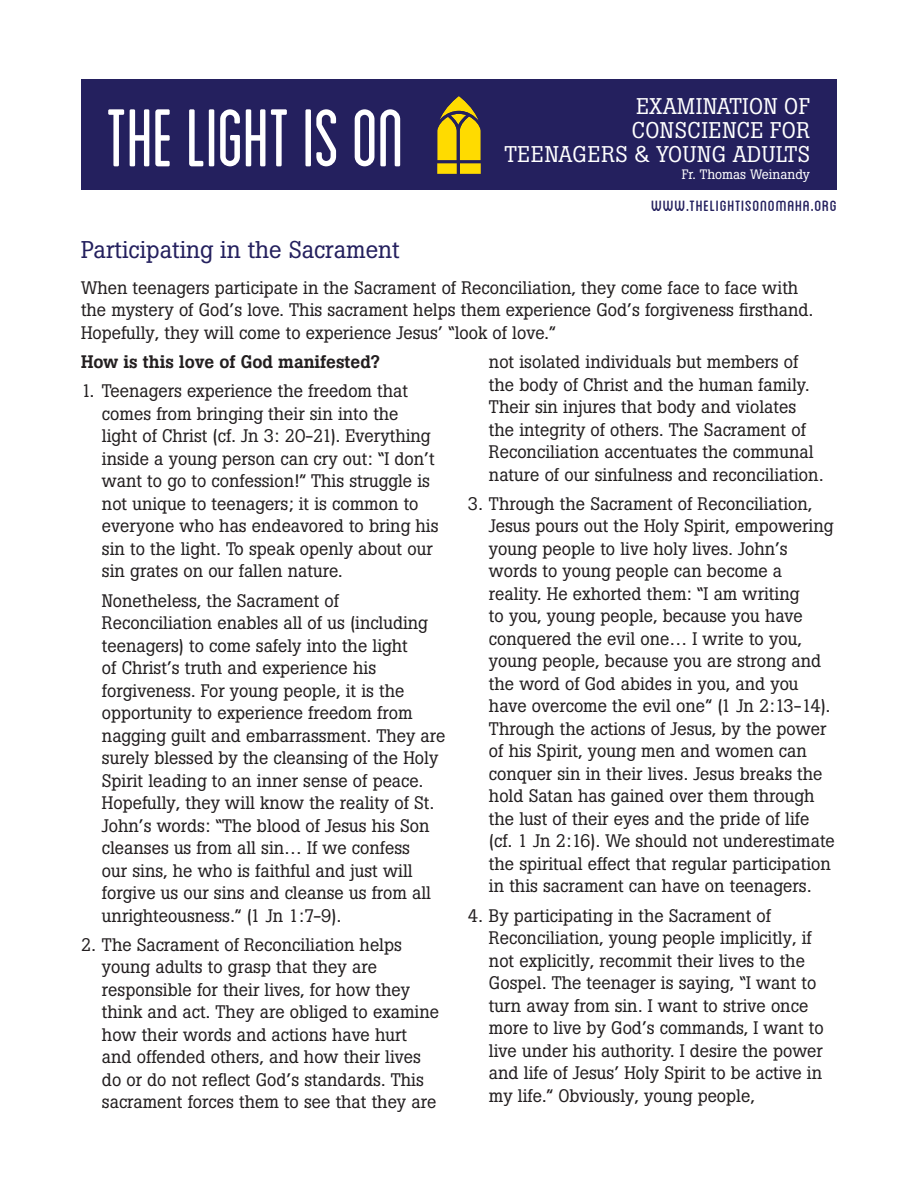
<style>
.page{position:relative;width:918px;height:1188px;background:#fff}
.page>*{position:absolute;margin:0;border:0;box-sizing:border-box;transform-origin:0 0}
.t1{font:24px "Boton";color:#24205e}
.t2{font:22.5px/24px "Boton";letter-spacing:.02em;color:#fff;text-align:right}
.t3{font:21px "Blanch Caps";letter-spacing:.02em;color:#24205e;scale:1.11 1}
.t4{font:18px/22.5px "Boton";color:#231f20}
.t5{font:500 18px "Boton";color:#231f20}
.t6{font:13.5px "Boton";color:#fff}
</style>
<div class="page">
<div style="left:81px;top:80px;width:756px;height:110px;background:#24205e"></div>
<svg style="left:108px;top:109px;width:16px;height:57px"></svg>
<svg style="left:130px;top:109px;width:19px;height:57px"></svg>
<svg style="left:155px;top:109px;width:15px;height:57px"></svg>
<svg style="left:189px;top:109px;width:14px;height:57px"></svg>
<div style="left:209px;top:109px;width:5px;height:57px;background:#fff"></div>
<svg style="left:220px;top:109px;width:20px;height:57px"></svg>
<svg style="left:246px;top:109px;width:19px;height:57px"></svg>
<svg style="left:271px;top:109px;width:16px;height:57px"></svg>
<div style="left:305px;top:109px;width:6px;height:57px;background:#fff"></div>
<svg style="left:316px;top:109px;width:20px;height:57px"></svg>
<svg style="left:355px;top:109px;width:19px;height:57px"></svg>
<svg style="left:380px;top:109px;width:20px;height:57px"></svg>
<svg style="left:437px;top:96px;width:44px;height:78px"></svg>
<p class="t2" style="left:504px;top:94px;width:307px">EXAMINATION OF<br>CONSCIENCE FOR<br>TEENAGERS &amp; YOUNG ADULTS</p>
<p class="t6" style="left:682px;top:167px;width:130px">Fr. Thomas Weinandy</p>
<p class="t3" style="left:651px;top:197px;width:169px">www.thelightisonomaha.org</p>
<h1 class="t1" style="left:81px;top:235px;width:320px">Participating in the Sacrament</h1>
<p class="t4" style="left:81px;top:276px;width:734px">When teenagers participate in the Sacrament of Reconciliation, they come face to face with the mystery of God’s love. This sacrament helps them experience God’s forgiveness firsthand.<br>Hopefully, they will come to experience Jesus’ “look of love.”</p>
<p class="t5" style="left:81px;top:351px;width:300px">How is this love of God manifested?</p>
<p class="t4" style="left:102px;top:380px;width:338px;text-indent:-21px">1. Teenagers experience the freedom that comes from bringing their sin into the<br>light of Christ (cf. Jn 3: 20-21). Everything inside a young person can cry out: “I don’t want to go to confession!” This struggle is not unique to teenagers; it is common to everyone who has endeavored to bring his sin to the light. To speak openly about our sin grates on our fallen nature.</p>
<p class="t4" style="left:102px;top:589px;width:345px">Nonetheless, the Sacrament of Reconciliation enables all of us (including teenagers) to come safely into the light<br>of Christ’s truth and experience his forgiveness. For young people, it is the opportunity to experience freedom from nagging guilt and embarrassment. They are surely blessed by the cleansing of the Holy Spirit leading to an inner sense of peace.<br>Hopefully, they will know the reality of St.<br>John’s words: “The blood of Jesus his Son cleanses us from all sin… If we confess<br>our sins, he who is faithful and just will forgive us our sins and cleanse us from all unrighteousness.” (1 Jn 1:7-9).</p>
<p class="t4" style="left:102px;top:933px;width:339px;text-indent:-21px">2. The Sacrament of Reconciliation helps young adults to grasp that they are responsible for their lives, for how they think and act. They are obliged to examine how their words and actions have hurt and offended others, and how their lives do or do not reflect God’s standards. This sacrament forces them to see that they are</p>
<p class="t4" style="left:489px;top:350px;width:336px">not isolated individuals but members of the body of Christ and the human family.<br>Their sin injures that body and violates the integrity of others. The Sacrament of Reconciliation accentuates the communal nature of our sinfulness and reconciliation.</p>
<p class="t4" style="left:489px;top:492px;width:347px;text-indent:-21px">3. Through the Sacrament of Reconciliation, Jesus pours out the Holy Spirit, empowering young people to live holy lives. John’s words to young people can become a reality. He exhorted them: “I am writing<br>to you, young people, because you have conquered the evil one… I write to you, young people, because you are strong and the word of God abides in you, and you have overcome the evil one” (1 Jn 2:13-14).<br>Through the actions of Jesus, by the power of his Spirit, young men and women can conquer sin in their lives. Jesus breaks the hold Satan has gained over them through the lust of their eyes and the pride of life (cf. 1 Jn 2:16). We should not underestimate the spiritual effect that regular participation in this sacrament can have on teenagers.</p>
<p class="t4" style="left:489px;top:904px;width:336px;text-indent:-21px">4. By participating in the Sacrament of Reconciliation, young people implicitly, if not explicitly, recommit their lives to the Gospel. The teenager is saying, “I want to turn away from sin. I want to strive once more to live by God’s commands, I want to live under his authority. I desire the power and life of Jesus’ Holy Spirit to be active in my life.” Obviously, young people,</p>
</div>
